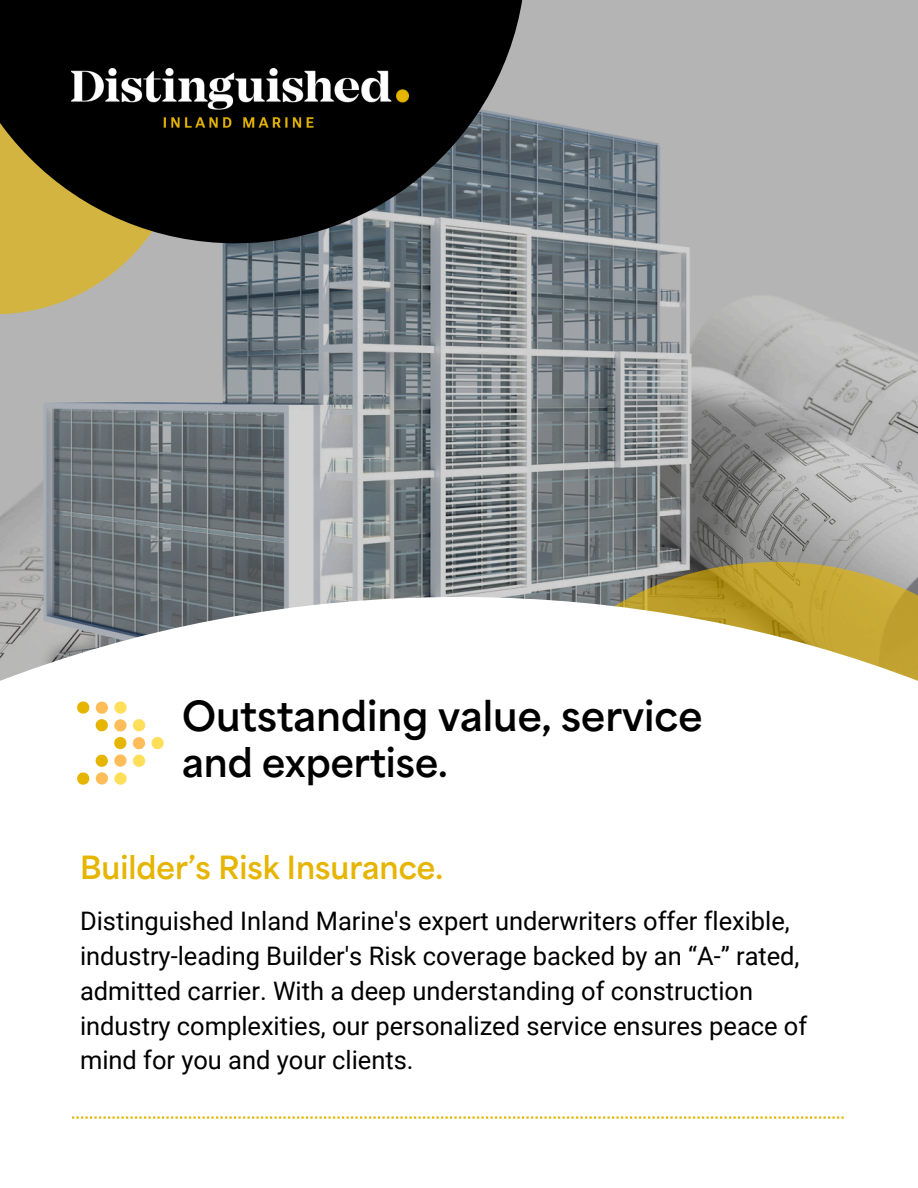
<style>
.page{position:relative;width:918px;height:1188px;background:#fff}
.page>*{position:absolute;margin:0;border:0;box-sizing:border-box;transform-origin:0 0}
.t1{font:800 39px "Area Normal";color:#000}
.t2{font:800 37.5px "Area Normal";color:#000}
.t3{font:800 30px "Area Normal";color:#e5b500}
.t4{font:25.5px/34.8px "Roboto";color:#000}
</style>
<div class="page">
<img style="left:0;top:0;width:918px;height:597px">
<svg style="left:459px;top:562px;width:459px;height:35px;background:#a59a69"></svg>
<svg style="left:0;top:243px;width:187px;height:71px;background:#c4b477"></svg>
<svg style="left:0;top:0;width:526px;height:243px;background:#24231c"></svg>
<svg style="left:0;top:597px;width:918px;height:183px"></svg>
<svg style="left:72px;top:1116px;width:772px;height:3px"></svg>
<img style="left:72px;top:68px;width:336px;height:63px">
<svg style="left:77px;top:701px;width:12px;height:13px"></svg>
<svg style="left:96px;top:702px;width:12px;height:29px"></svg>
<svg style="left:133px;top:719px;width:12px;height:12px"></svg>
<svg style="left:133px;top:737px;width:12px;height:12px"></svg>
<svg style="left:133px;top:755px;width:12px;height:12px"></svg>
<svg style="left:151px;top:737px;width:12px;height:12px"></svg>
<svg style="left:114px;top:701px;width:13px;height:84px"></svg>
<svg style="left:96px;top:755px;width:12px;height:30px"></svg>
<svg style="left:77px;top:772px;width:12px;height:13px"></svg>
<p class="t1" style="left:182px;top:700px;width:522px">Outstanding value, service</p>
<p class="t2" style="left:182px;top:747px;width:267px">and expertise.</p>
<p class="t3" style="left:80px;top:855px;width:365px">Builder’s Risk Insurance.</p>
<h1 class="t4" style="left:80px;top:904px;width:729px">Distinguished Inland Marine's expert underwriters offer flexible, industry-leading Builder's Risk coverage backed by an “A-” rated, admitted carrier. With a deep understanding of construction industry complexities, our personalized service ensures peace of mind for you and your clients.</h1>
</div>
